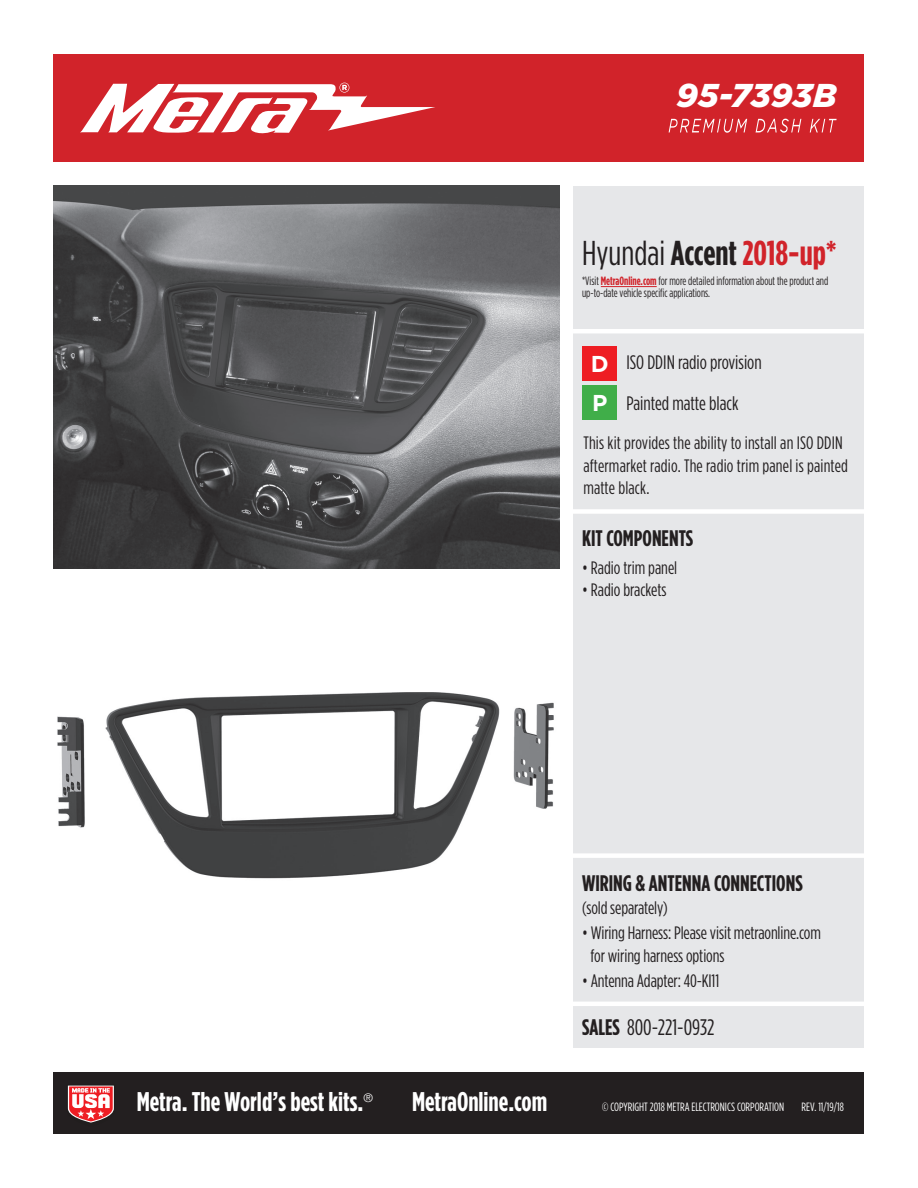
<style>
.page{position:relative;width:918px;height:1188px;background:#fff}
.page>*{position:absolute;margin:0;border:0;box-sizing:border-box;transform-origin:0 0}
.t1{font:700 34.5px "Gotham Condensed";color:#d1232a}
.t2{font:italic 900 33px "Gotham";letter-spacing:-.005em;color:#fff}
.t3{font:700 27px "Gotham Condensed";color:#fff}
.t4{font:700 22.95px/39.5px "Gotham";color:#fff}
.t5{font:700 22.5px "Gotham Condensed";color:#231f20}
.t6{font:22.5px "Gotham Condensed";color:#231f20}
.t7{font:19.5px/40.5px "Gotham Condensed";color:#231f20}
.t8{font:18px/22.5px "Gotham Condensed";color:#231f20}
.t9{font:12px/12px "Gotham Condensed";color:#231f20;scale:.93 1}
.t10{font:12px "Gotham Condensed";color:#fff}
.t11{font:300 12px "Helvetica Neue";color:#fff}
.s1{font-weight:400;color:#231f20}
.s2{color:#231f20}
.s3{font-weight:700;color:#d1232a}
.s4{font-weight:700}
</style>
<div class="page">
<div style="left:53px;top:1072px;width:810px;height:62px;background:#231f20"></div>
<div style="left:53px;top:54px;width:810px;height:108px;background:#d1232a"></div>
<svg style="left:80px;top:83px;width:355px;height:51px"></svg>
<svg style="left:669px;top:119px;width:168px;height:14px"></svg>
<div style="left:573px;top:186px;width:290px;height:862px;background:#e6e7e9"></div>
<svg style="left:67px;top:1085px;width:47px;height:38px;background:#d47679"></svg>
<hr style="left:573px;top:329px;width:295px;height:4px;background:#fff">
<div style="left:583px;top:346px;width:34px;height:35px;background:#ee1d23"></div>
<div style="left:583px;top:386px;width:34px;height:34px;background:#40ae49"></div>
<div style="left:572px;top:509px;width:294px;height:5px;background:#fff"></div>
<div style="left:572px;top:853px;width:294px;height:5px;background:#fff"></div>
<hr style="left:572px;top:1002px;width:294px;height:4px;background:#fff">
<hr style="left:601px;top:286px;width:56px;height:1px;background:#d1232a">
<img style="left:53px;top:186px;width:506px;height:382px">
<img style="left:57px;top:692px;width:497px;height:187px">
<h2 class="t2" style="left:677px;top:77px;width:162px">95-7393B</h2>
<h1 class="t1" style="left:582px;top:234px;width:256px"><span class="s1">Hyundai</span> <span class="s2">Accent</span> 2018-up*</h1>
<p class="t9" style="left:582px;top:275px;width:266px">*Visit <span class="s3">MetraOnline.com</span> for more detailed information about the product and up-to-date vehicle specific applications.</p>
<p class="t7" style="left:626px;top:342px;width:137px">ISO DDIN radio provision<br>Painted matte black</p>
<p class="t4" style="left:591px;top:343px;width:19px">D<br>P</p>
<p class="t8" style="left:583px;top:432px;width:266px">This kit provides the ability to install an ISO DDIN aftermarket radio. The radio trim panel is painted matte black.</p>
<p class="t5" style="left:582px;top:526px;width:113px">KIT COMPONENTS</p>
<p class="t8" style="left:582px;top:556px;width:97px">• Radio trim panel</p>
<p class="t8" style="left:582px;top:578px;width:86px">• Radio brackets</p>
<p class="t5" style="left:582px;top:871px;width:222px">WIRING &amp; ANTENNA CONNECTIONS</p>
<p class="t8" style="left:582px;top:896px;width:87px">(sold separately)</p>
<p class="t8" style="left:591px;top:921px;width:232px;text-indent:-9px">• Wiring Harness: Please visit metraonline.com for wiring harness options</p>
<p class="t8" style="left:582px;top:969px;width:139px">• Antenna Adapter: 40-KI11</p>
<p class="t6" style="left:582px;top:1015px;width:134px"><span class="s4">SALES</span> 800-221-0932</p>
<h3 class="t3" style="left:137px;top:1087px;width:228px">Metra. The World’s best kits.</h3>
<p class="t11" style="left:363px;top:1088px;width:11px">®</p>
<h3 class="t3" style="left:412px;top:1087px;width:137px">MetraOnline.com</h3>
<p class="t10" style="left:602px;top:1100px;width:183px">© COPYRIGHT 2018 METRA ELECTRONICS CORPORATION</p>
<p class="t10" style="left:802px;top:1100px;width:44px">REV. 11/19/18</p>
</div>
